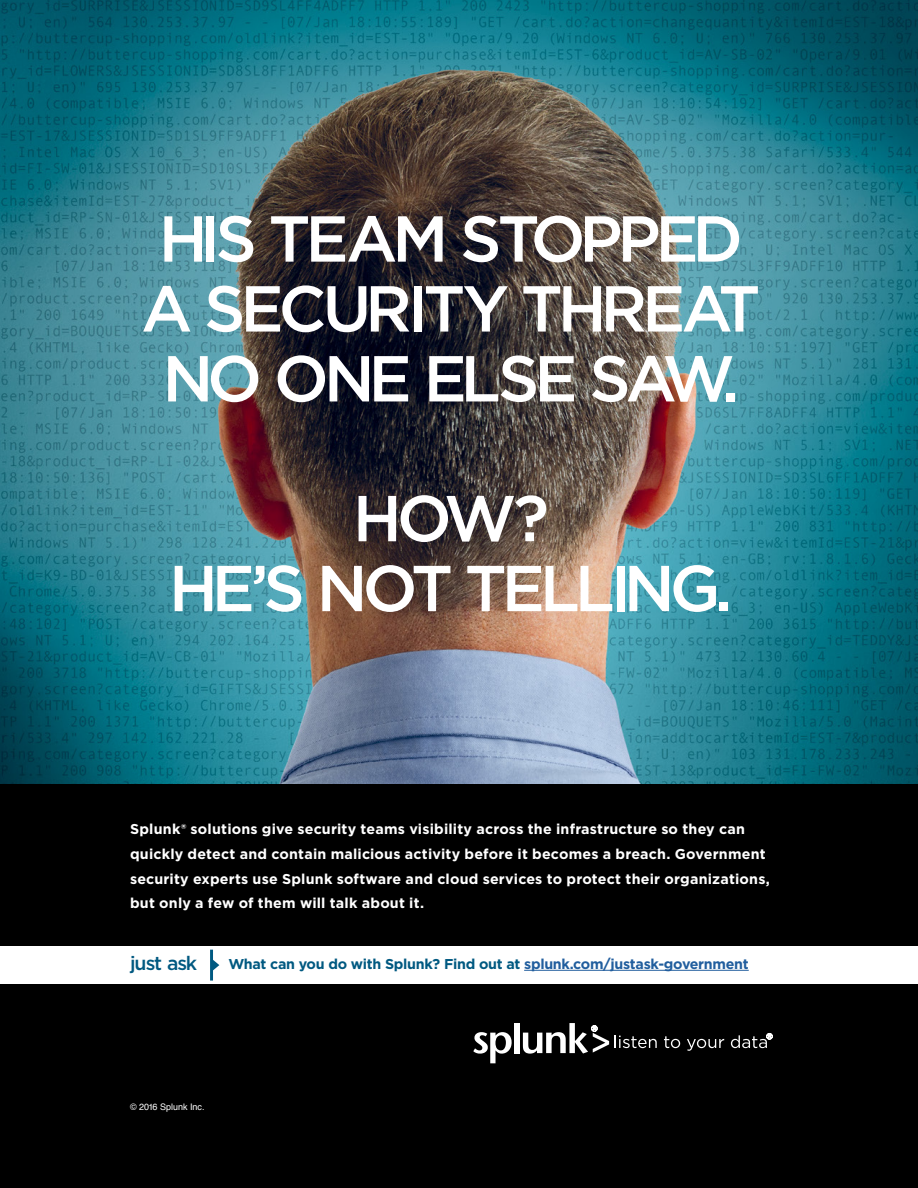
<style>
.page{position:relative;width:918px;height:1188px;background:#fff}
.page>*{position:absolute;margin:0;border:0;box-sizing:border-box;transform-origin:0 0}
.t1{font:500 64.8px/69.9px "Gotham";letter-spacing:-.08em;color:#fff;text-align:center}
.t2{font:500 19.5px "Gotham";letter-spacing:-.06em;color:#005981}
.t3{font:700 14.25px/24.8px "Gotham";letter-spacing:.015em;color:#fff}
.t4{font:700 14.25px "Gotham";letter-spacing:-.02em;color:#005981}
.t5{font:9px "Helvetica";color:#fff}
.s1{color:#215e9e}
</style>
<div class="page">
<img style="left:0;top:0;width:918px;height:784px">
<div style="left:0;top:784px;width:918px;height:404px;background:#000"></div>
<svg style="left:473px;top:1032px;width:39px;height:31px"></svg>
<div style="left:514px;top:1023px;width:5px;height:30px;background:#fff"></div>
<svg style="left:615px;top:1035px;width:42px;height:13px"></svg>
<svg style="left:664px;top:1036px;width:16px;height:12px"></svg>
<svg style="left:687px;top:1039px;width:37px;height:12px"></svg>
<svg style="left:523px;top:1023px;width:86px;height:31px"></svg>
<svg style="left:731px;top:1033px;width:41px;height:15px"></svg>
<div style="left:0;top:946px;width:918px;height:37px;background:#fff"></div>
<svg style="left:210px;top:950px;width:9px;height:31px"></svg>
<hr style="left:524px;top:970px;width:225px;height:1px;background:#215e9e">
<h1 class="t1" style="left:141px;top:203px;width:621px">HIS TEAM STOPPED<br>A SECURITY THREAT<br>NO ONE ELSE SAW.</h1>
<h1 class="t1" style="left:169px;top:483px;width:565px">HOW?<br>HE’S NOT TELLING.</h1>
<p class="t3" style="left:130px;top:817px;width:642px">Splunk® solutions give security teams visibility across the infrastructure so they can quickly detect and contain malicious activity before it becomes a breach. Government security experts use Splunk software and cloud services to protect their organizations, but only a few of them will talk about it.</p>
<h2 class="t2" style="left:130px;top:951px;width:69px">just ask</h2>
<p class="t4" style="left:228px;top:954px;width:522px">What can you do with Splunk? Find out at <span class="s1">splunk.com/justask-government</span></p>
<p class="t5" style="left:130px;top:1100px;width:76px">© 2016 Splunk Inc.</p>
</div>
